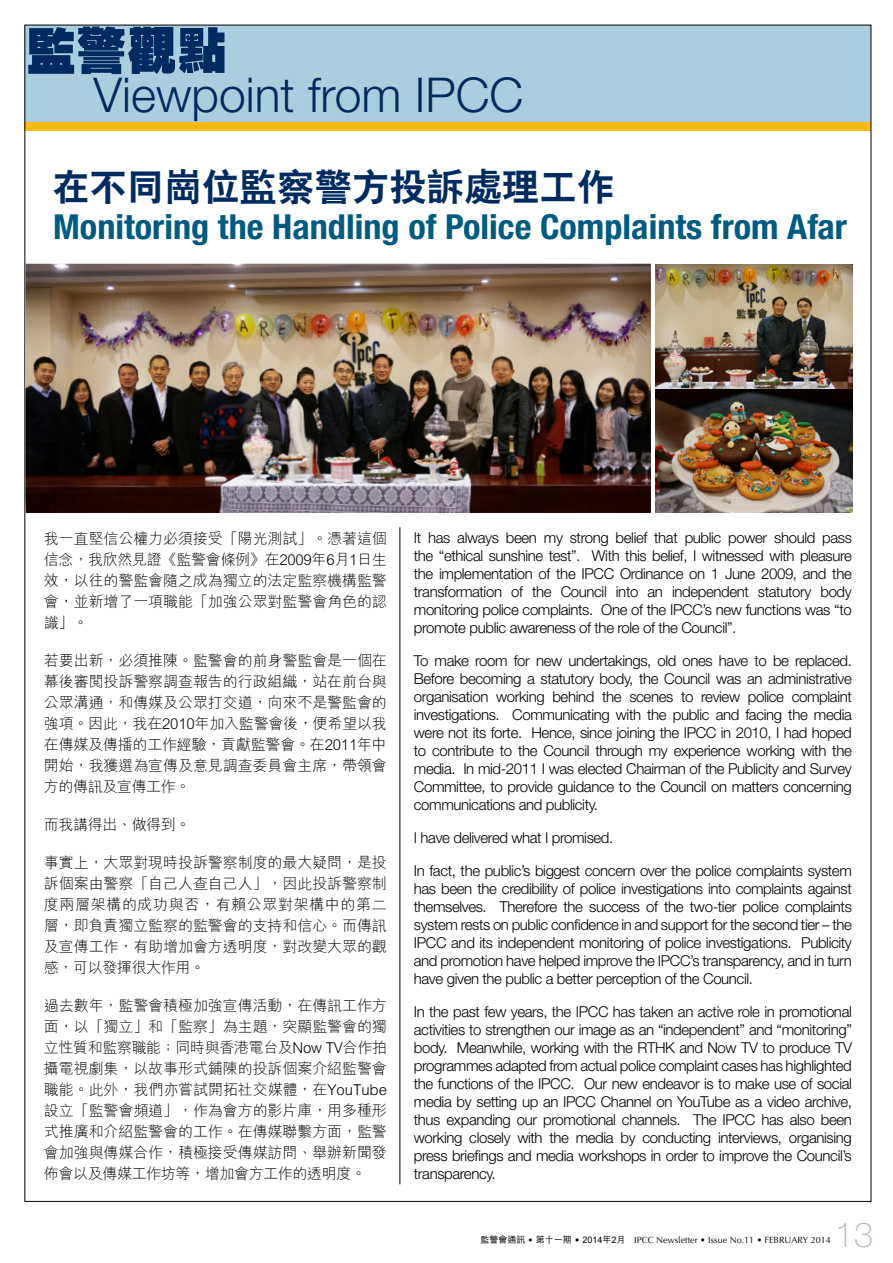
<style>
.page{position:relative;width:893px;height:1263px;background:#fff}
.page>*{position:absolute;margin:0;border:0;box-sizing:border-box;transform-origin:0 0}
.t1{font:800 50.25px "C Hei HK";color:#002b60}
.t2{font:300 48px "Helvetica Neue";color:#002b60}
.t3{font:800 37.5px "C Hei 2 HK";color:#002b60}
.t4{font:700 condensed 34.5px "Helvetica Neue";color:#005b7f;scale:1.05 1}
.t5{font:100 34.5px "Helvetica Neue";color:#b6b8ba}
.t6{font:300 15px/18px "Helvetica Neue";letter-spacing:-.025em;color:#000;text-align:justify}
.t7{font:300 15px/21px "M Hei HK";letter-spacing:-.005em;color:#000;text-align:justify}
.t8{font:300 15px "M Hei HK";letter-spacing:-.025em;color:#000}
.t9{font:9px "Optima";color:#000}
.s1{font-family:"M Hei HK";font-weight:500}
</style>
<div class="page">
<div style="left:25px;top:25px;width:846px;height:105px;background:#abcedf"></div>
<div style="left:25px;top:122px;width:846px;height:9px;background:#fdb913"></div>
<img style="left:26px;top:264px;width:625px;height:249px">
<img style="left:656px;top:264px;width:197px;height:249px">
<hr style="left:400px;top:527px;width:1px;height:657px;background:#000">
<h2 class="t1" style="left:26px;top:17px;width:202px">監警觀點</h2>
<h2 class="t2" style="left:93px;top:65px;width:431px">Viewpoint from IPCC</h2>
<h3 class="t3" style="left:52px;top:162px;width:564px">在不同崗位監察警方投訴處理工作</h3>
<h3 class="t4" style="left:53px;top:206px;width:757px">Monitoring the Handling of Police Complaints from Afar</h3>
<p class="t7" style="left:44px;top:527px;width:345px">我一直堅信公權力必須接受「陽光測試」。憑著這個信念，我欣然見證《監警會條例》在2009年6月1日生效，以往的警監會隨之成為獨立的法定監察機構監警會，並新增了一項職能「加強公眾對監警會角色的認識」。</p>
<p class="t7" style="left:44px;top:649px;width:345px">若要出新，必須推陳。監警會的前身警監會是一個在幕後審閱投訴警察調查報告的行政組織，站在前台與公眾溝通，和傳媒及公眾打交道，向來不是警監會的強項。因此，我在2010年加入監警會後，便希望以我在傳媒及傳播的工作經驗，貢獻監警會。在2011年中開始，我獲選為宣傳及意見調查委員會主席，帶領會方的傳訊及宣傳工作。</p>
<p class="t8" style="left:44px;top:814px;width:148px">而我講得出、做得到。</p>
<p class="t7" style="left:44px;top:851px;width:345px">事實上，大眾對現時投訴警察制度的最大疑問，是投訴個案由警察「自己人查自己人」，因此投訴警察制度兩層架構的成功與否，有賴公眾對架構中的第二層，即負責獨立監察的監警會的支持和信心。而傳訊及宣傳工作，有助增加會方透明度，對改變大眾的觀感，可以發揮很大作用。</p>
<p class="t7" style="left:44px;top:994px;width:345px">過去數年，監警會積極加強宣傳活動，在傳訊工作方面，以「獨立」和「監察」為主題，突顯監警會的獨立性質和監察職能；同時與香港電台及Now TV合作拍攝電視劇集，以故事形式鋪陳的投訴個案介紹監警會職能。此外，我們亦嘗試開拓社交媒體，在YouTube設立「監警會頻道」，作為會方的影片庫，用多種形式推廣和介紹監警會的工作。在傳媒聯繫方面，監警會加強與傳媒合作，積極接受傳媒訪問、舉辦新聞發佈會以及傳媒工作坊等，增加會方工作的透明度。</p>
<p class="t6" style="left:414px;top:529px;width:440px">It has always been my strong belief that public power should pass the “ethical sunshine test”. With this belief, I witnessed with pleasure the implementation of the IPCC Ordinance on 1 June 2009, and the transformation of the Council into an independent statutory body monitoring police complaints. One of the IPCC’s new functions was “to promote public awareness of the role of the Council”.</p>
<p class="t6" style="left:414px;top:652px;width:439px">To make room for new undertakings, old ones have to be replaced.<br>Before becoming a statutory body, the Council was an administrative organisation working behind the scenes to review police complaint investigations. Communicating with the public and facing the media were not its forte. Hence, since joining the IPCC in 2010, I had hoped to contribute to the Council through my experience working with the media. In mid-2011 I was elected Chairman of the Publicity and Survey Committee, to provide guidance to the Council on matters concerning communications and publicity.</p>
<p class="t6" style="left:414px;top:828px;width:201px">I have delivered what I promised.</p>
<p class="t6" style="left:414px;top:861px;width:440px">In fact, the public’s biggest concern over the police complaints system has been the credibility of police investigations into complaints against themselves. Therefore the success of the two-tier police complaints system rests on public confidence in and support for the second tier – the IPCC and its independent monitoring of police investigations. Publicity and promotion have helped improve the IPCC’s transparency, and in turn have given the public a better perception of the Council.</p>
<p class="t6" style="left:414px;top:1002px;width:440px">In the past few years, the IPCC has taken an active role in promotional activities to strengthen our image as an “independent” and “monitoring” body. Meanwhile, working with the RTHK and Now TV to produce TV programmes adapted from actual police complaint cases has highlighted the functions of the IPCC. Our new endeavor is to make use of social media by setting up an IPCC Channel on YouTube as a video archive, thus expanding our promotional channels. The IPCC has also been working closely with the media by conducting interviews, organising press briefings and media workshops in order to improve the Council’s transparency.</p>
<p class="t9" style="left:480px;top:1235px;width:352px"><span class="s1">監警會通訊</span> • <span class="s1">第十一期</span> • <span class="s1">2014年2月</span> IPCC Newsletter • Issue No.11 • FEBRUARY 2014</p>
<p class="t5" style="left:835px;top:1215px;width:40px">13</p>
</div>
